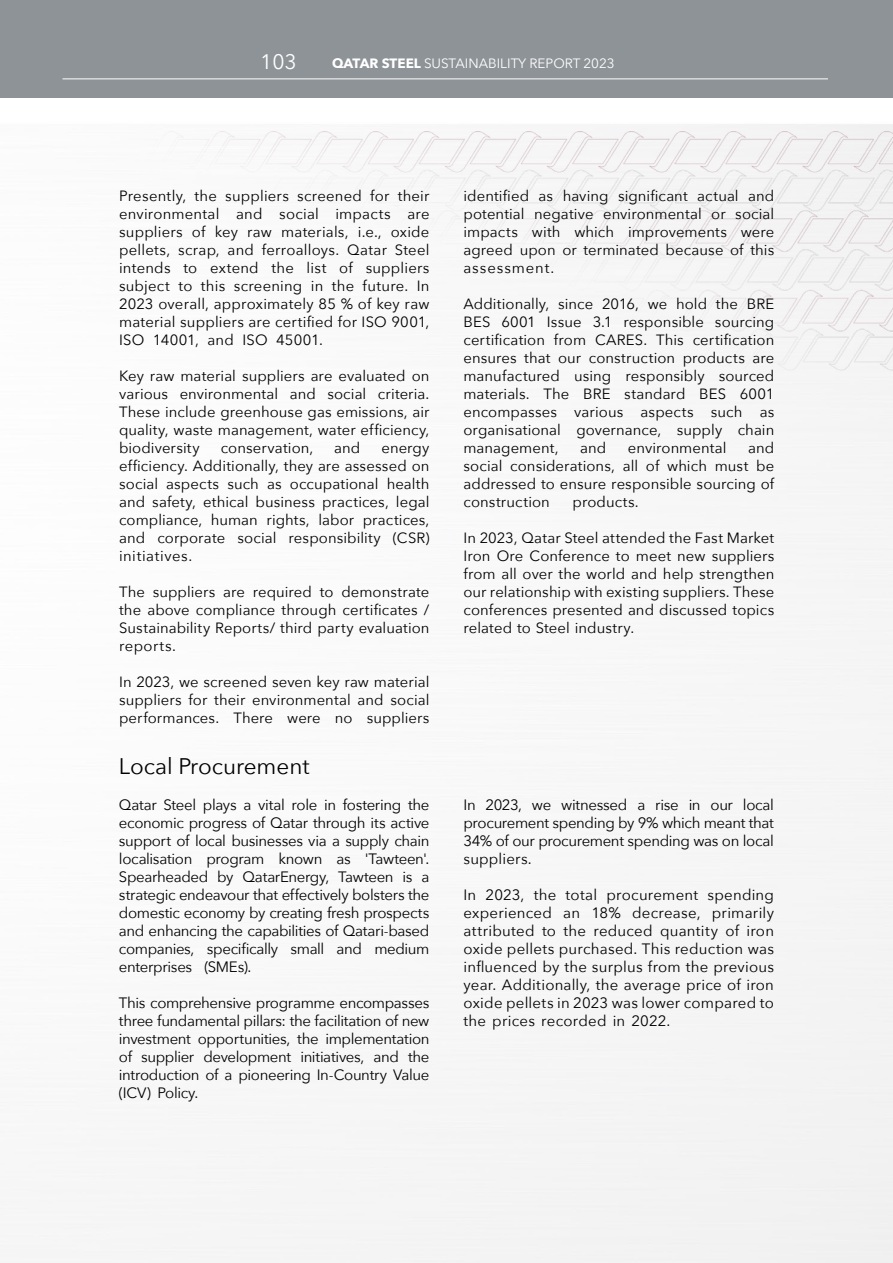
<style>
.page{position:relative;width:893px;height:1263px;background:#fff}
.page>*{position:absolute;margin:0;border:0;box-sizing:border-box;transform-origin:0 0}
.t1{font:22.5px "Avenir Next";color:#000}
.t2{font:21px "Avenir Next";color:#fff}
.t3{font:15px/18px "Avenir Next";letter-spacing:-.02em;color:#000;text-align:justify}
.t4{font:14.85px/18px "Avenir Next";letter-spacing:.005em;color:#000;text-align:justify}
.t5{font:13.5px "Avenir Next";color:#fff}
.s1{font-weight:700}
</style>
<div class="page">
<img style="left:0;top:132px;width:893px;height:255px">
<div style="left:0;top:0;width:893px;height:98px;background:#8e9397"></div>
<hr style="left:63px;top:78px;width:765px;height:1px;background:#fff">
<h2 class="t2" style="left:260px;top:44px;width:38px">103</h2>
<p class="t5" style="left:332px;top:52px;width:284px"><span class="s1">QATAR STEEL</span> SUSTAINABILITY REPORT 2023</p>
<p class="t4" style="left:119px;top:186px;width:312px">Presently, the suppliers screened for their environmental and social impacts are suppliers of key raw materials, i.e., oxide pellets, scrap, and ferroalloys. Qatar Steel intends to extend the list of suppliers subject to this screening in the future. In 2023 overall, approximately 85 % of key raw material suppliers are certified for ISO 9001, ISO 14001, and ISO 45001.</p>
<p class="t4" style="left:119px;top:366px;width:312px">Key raw material suppliers are evaluated on various environmental and social criteria.<br>These include greenhouse gas emissions, air quality, waste management, water efficiency, biodiversity</p>
<p class="t4" style="left:221px;top:438px;width:94px">conservation,</p>
<p class="t4" style="left:334px;top:438px;width:28px">and</p>
<p class="t4" style="left:119px;top:438px;width:312px;text-indent:262px">energy efficiency. Additionally, they are assessed on social aspects such as occupational health and safety, ethical business practices, legal compliance, human rights, labor practices, and corporate social responsibility (CSR) initiatives.</p>
<p class="t4" style="left:119px;top:582px;width:312px">The suppliers are required to demonstrate the above compliance through certificates / Sustainability Reports/ third party evaluation reports.</p>
<p class="t4" style="left:119px;top:672px;width:312px">In 2023, we screened seven key raw material suppliers for their environmental and social performances. There were no suppliers</p>
<h1 class="t1" style="left:119px;top:747px;width:192px">Local Procurement</h1>
<p class="t3" style="left:119px;top:795px;width:312px">Qatar Steel plays a vital role in fostering the economic progress of Qatar through its active support of local businesses via a supply chain localisation program known as 'Tawteen'.<br>Spearheaded by QatarEnergy, Tawteen is a strategic endeavour that effectively bolsters the domestic economy by creating fresh prospects and enhancing the capabilities of Qatari-based companies, specifically small and medium enterprises (SMEs).</p>
<p class="t3" style="left:119px;top:993px;width:312px">This comprehensive programme encompasses three fundamental pillars: the facilitation of new investment opportunities, the implementation of supplier development initiatives, and the introduction of a pioneering In-Country Value (ICV) Policy.</p>
<p class="t4" style="left:463px;top:186px;width:312px">identified as having significant actual and potential negative environmental or social impacts with which improvements were agreed upon or terminated because of this assessment.</p>
<p class="t4" style="left:463px;top:294px;width:312px">Additionally, since 2016, we hold the BRE BES 6001 Issue 3.1 responsible sourcing certification from CARES. This certification ensures that our construction products are manufactured using responsibly sourced materials. The BRE standard BES 6001 encompasses various aspects such as organisational governance, supply chain management,</p>
<p class="t4" style="left:463px;top:438px;width:312px;text-indent:285px">and social considerations, all of which must be addressed to ensure responsible sourcing of construction</p>
<p class="t4" style="left:580px;top:438px;width:28px">and</p>
<p class="t4" style="left:628px;top:438px;width:100px">environmental</p>
<p class="t4" style="left:572px;top:492px;width:68px">products.</p>
<p class="t4" style="left:463px;top:528px;width:312px">In 2023, Qatar Steel attended the Fast Market Iron Ore Conference to meet new suppliers from all over the world and help strengthen our relationship with existing suppliers. These conferences presented and discussed topics related to Steel industry.</p>
<p class="t3" style="left:463px;top:795px;width:312px">In 2023, we witnessed a rise in our local procurement spending by 9% which meant that 34% of our procurement spending was on local suppliers.</p>
<p class="t3" style="left:463px;top:885px;width:312px">In 2023, the total procurement spending experienced an 18% decrease, primarily attributed to the reduced quantity of iron oxide pellets purchased. This reduction was influenced by the surplus from the previous year. Additionally, the average price of iron oxide pellets in 2023 was lower compared to the prices recorded in 2022.</p>
</div>
